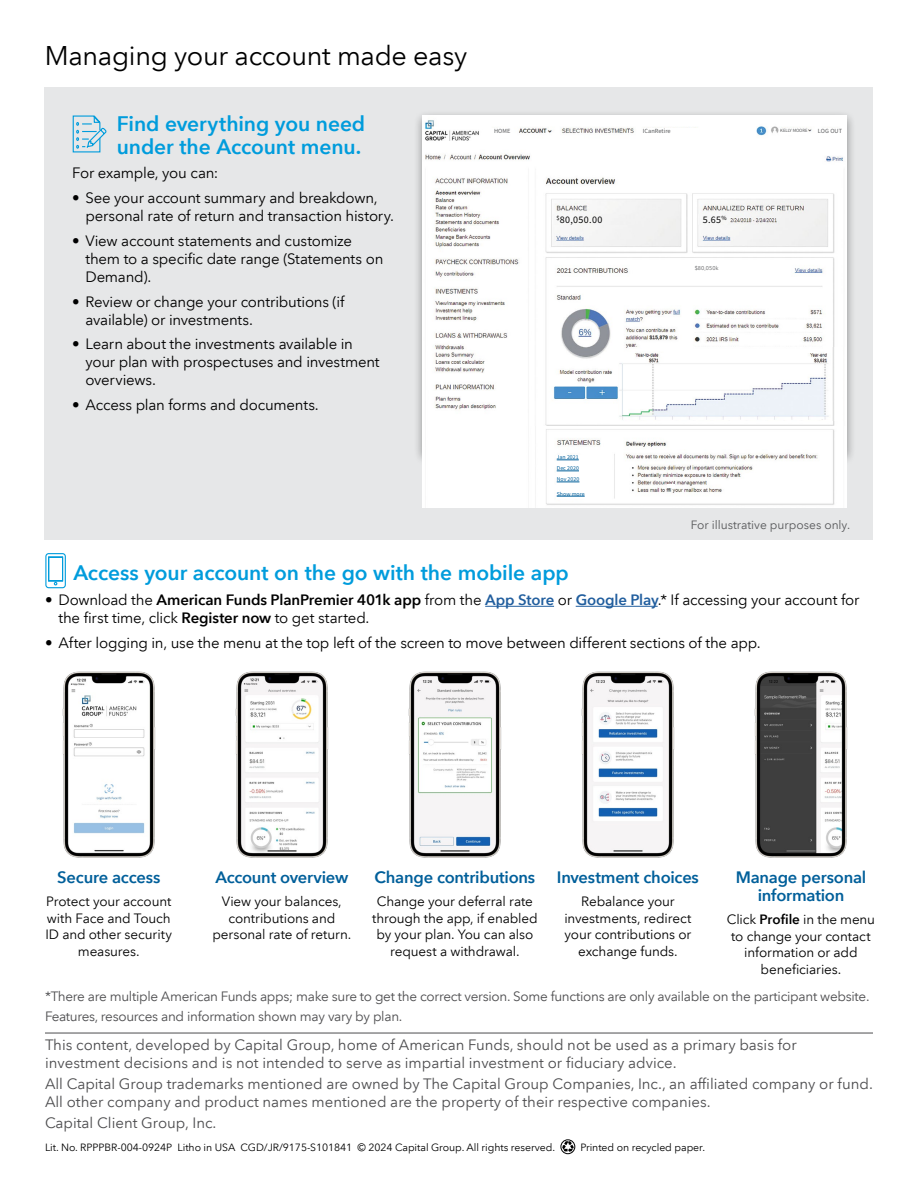
<style>
.page{position:relative;width:918px;height:1188px;background:#fff}
.page>*{position:absolute;margin:0;border:0;box-sizing:border-box;transform-origin:0 0}
.t1{font:27px "Avenir Next LT Com";letter-spacing:-.01em;color:#000}
.t2{font:600 21px/22.5px "Avenir Next LT Com";letter-spacing:-.005em;color:#009cdc}
.t3{font:600 16.5px/18px "Avenir Next LT Com";letter-spacing:-.015em;color:#005f9a;text-align:center}
.t4{font:15px/18px "Avenir Next LT Com";letter-spacing:-.015em;color:#000}
.t5{font:15px/18px "Avenir Next LT Com";color:#4d4d4f}
.t6{font:13.5px/16.5px "Avenir Next LT Com";letter-spacing:-.01em;color:#000;text-align:center}
.t7{font:13.5px/19.8px "Avenir Next LT Com";letter-spacing:-.02em;color:#4d4d4f}
.t8{font:12px "Avenir Next LT Com";color:#58595b}
.t9{font:10.5px "Avenir Next LT Com";letter-spacing:-.005em;color:#000}
.t10{font:10.05px "Source Sans Variable";letter-spacing:.03em;color:#000}
.t11{font:6.3px "Source Sans Variable";letter-spacing:.01em;color:#58595b}
.t12{font:5.85px/10.9px "Source Sans Variable";letter-spacing:.01em;color:#005f9a;text-align:justify}
.t13{font:5.55px "Avenir Next LT Com";letter-spacing:.01em;color:#58595b}
.t14{font:4.8px "Source Sans Variable";letter-spacing:-.02em;color:#58595b}
.s1{font-weight:600}
.s2{font-weight:600;color:#215e9e}
</style>
<div class="page">
<div style="left:45px;top:87px;width:828px;height:453px;background:#e6e7e8"></div>
<hr style="left:485px;top:606px;width:69px;height:1px;background:#215e9e">
<hr style="left:576px;top:606px;width:82px;height:1px;background:#215e9e">
<hr style="left:45px;top:1033px;width:828px;height:1px;background:#4d4d4f">
<div style="left:414px;top:110px;width:442px;height:355px;background:#000;opacity:.4"></div>
<img style="left:423px;top:115px;width:424px;height:312px">
<img style="left:423px;top:427px;width:424px;height:80px">
<div style="left:428px;top:173px;width:98px;height:255px;background:#fff"></div>
<img style="left:435px;top:178px;width:84px;height:232px">
<img style="left:825px;top:347px;width:22px;height:73px">
<img style="left:619px;top:353px;width:211px;height:66px">
<div style="left:693px;top:264px;width:27px;height:7px;background:#fff"></div>
<div style="left:779px;top:128px;width:29px;height:7px;background:#fff"></div>
<div style="left:489px;top:128px;width:22px;height:10px;background:#fff"></div>
<div style="left:557px;top:455px;width:29px;height:44px;background:#fff"></div>
<svg style="left:557px;top:460px;width:22px;height:1px"></svg>
<svg style="left:557px;top:471px;width:22px;height:1px"></svg>
<svg style="left:557px;top:482px;width:22px;height:1px"></svg>
<svg style="left:557px;top:496px;width:28px;height:1px"></svg>
<div style="left:643px;top:128px;width:56px;height:11px;background:#fff"></div>
<div style="left:818px;top:128px;width:24px;height:11px;background:#fff"></div>
<img style="left:554px;top:215px;width:81px;height:9px">
<img style="left:699px;top:215px;width:29px;height:9px">
<svg style="left:667px;top:484px;width:8px;height:3px"></svg>
<svg style="left:72px;top:115px;width:35px;height:38px"></svg>
<img style="left:62px;top:671px;width:94px;height:187px">
<img style="left:235px;top:671px;width:94px;height:187px">
<img style="left:408px;top:671px;width:94px;height:187px">
<img style="left:581px;top:671px;width:94px;height:187px">
<img style="left:754px;top:671px;width:94px;height:187px">
<svg style="left:562px;top:1141px;width:12px;height:11px"></svg>
<div style="left:561px;top:1140px;width:14px;height:14px;border:1px solid #000;border-radius:50%"></div>
<svg style="left:45px;top:553px;width:21px;height:36px"></svg>
<h1 class="t1" style="left:45px;top:40px;width:424px">Managing your account made easy</h1>
<h2 class="t2" style="left:117px;top:113px;width:250px">Find everything you need under the Account menu.</h2>
<p class="t4" style="left:72px;top:164px;width:148px">For example, you can:</p>
<p class="t4" style="left:86px;top:189px;width:310px;text-indent:-14px">• See your account summary and breakdown, personal rate of return and transaction history.</p>
<p class="t4" style="left:86px;top:232px;width:299px;text-indent:-14px">• View account statements and customize them to a specific date range (Statements on<br>Demand).</p>
<p class="t4" style="left:86px;top:292px;width:261px;text-indent:-14px">• Review or change your contributions (if available) or investments.</p>
<p class="t4" style="left:86px;top:335px;width:296px;text-indent:-14px">• Learn about the investments available in your plan with prospectuses and investment overviews.</p>
<p class="t4" style="left:72px;top:396px;width:248px">• Access plan forms and documents.</p>
<p class="t11" style="left:643px;top:127px;width:30px">ICanRetire</p>
<p class="t11" style="left:818px;top:127px;width:26px">LOG OUT</p>
<p class="t11" style="left:494px;top:127px;width:18px">HOME</p>
<p class="t14" style="left:780px;top:128px;width:29px">KELLY MOORE</p>
<p class="t10" style="left:556px;top:213px;width:47px"><sup>$</sup>80,050.00</p>
<p class="t10" style="left:703px;top:213px;width:25px">5.65<sup>%</sup></p>
<p class="t12" style="left:557px;top:452px;width:24px">Jan 2021<br>Dec 2020<br>Nov 2020</p>
<p class="t12" style="left:557px;top:488px;width:30px">Show more</p>
<p class="t13" style="left:695px;top:264px;width:25px">$80,050k</p>
<p class="t8" style="left:691px;top:517px;width:161px">For illustrative purposes only.</p>
<h2 class="t2" style="left:73px;top:562px;width:497px">Access your account on the go with the mobile app</h2>
<p class="t4" style="left:59px;top:591px;width:803px;text-indent:-14px">• Download the <span class="s1">American Funds PlanPremier 401k app</span> from the <span class="s2">App Store</span> or <span class="s2">Google Play</span>.* If accessing your account for the first time, click <span class="s1">Register now</span> to get started.</p>
<p class="t4" style="left:45px;top:634px;width:717px">• After logging in, use the menu at the top left of the screen to move between different sections of the app.</p>
<p class="t3" style="left:57px;top:868px;width:105px">Secure access</p>
<p class="t6" style="left:46px;top:893px;width:128px">Protect your account with Face and Touch<br>ID and other security measures.</p>
<p class="t3" style="left:215px;top:868px;width:134px">Account overview</p>
<p class="t6" style="left:212px;top:893px;width:140px">View your balances, contributions and personal rate of return.</p>
<p class="t3" style="left:375px;top:868px;width:162px">Change contributions</p>
<p class="t6" style="left:372px;top:893px;width:167px">Change your deferral rate through the app, if enabled by your plan. You can also request a withdrawal.</p>
<p class="t3" style="left:557px;top:868px;width:143px">Investment choices</p>
<p class="t6" style="left:564px;top:893px;width:129px">Rebalance your investments, redirect your contributions or exchange funds.</p>
<p class="t3" style="left:736px;top:868px;width:132px">Manage personal information</p>
<p class="t6" style="left:727px;top:911px;width:150px">Click <span class="s1">Profile</span> in the menu to change your contact information or add beneficiaries.</p>
<p class="t7" style="left:45px;top:986px;width:826px">*There are multiple American Funds apps; make sure to get the correct version. Some functions are only available on the participant website.<br>Features, resources and information shown may vary by plan.</p>
<p class="t5" style="left:45px;top:1035px;width:753px">This content, developed by Capital Group, home of American Funds, should not be used as a primary basis for investment decisions and is not intended to serve as impartial investment or fiduciary advice.</p>
<p class="t5" style="left:45px;top:1075px;width:829px">All Capital Group trademarks mentioned are owned by The Capital Group Companies, Inc., an affiliated company or fund.<br>All other company and product names mentioned are the property of their respective companies.</p>
<p class="t5" style="left:45px;top:1114px;width:173px">Capital Client Group, Inc.</p>
<p class="t9" style="left:45px;top:1141px;width:512px">Lit. No. RPPPBR-004-0924P Litho in USA CGD/JR/9175-S101841 © 2024 Capital Group. All rights reserved.</p>
<p class="t9" style="left:580px;top:1141px;width:126px">Printed on recycled paper.</p>
</div>
